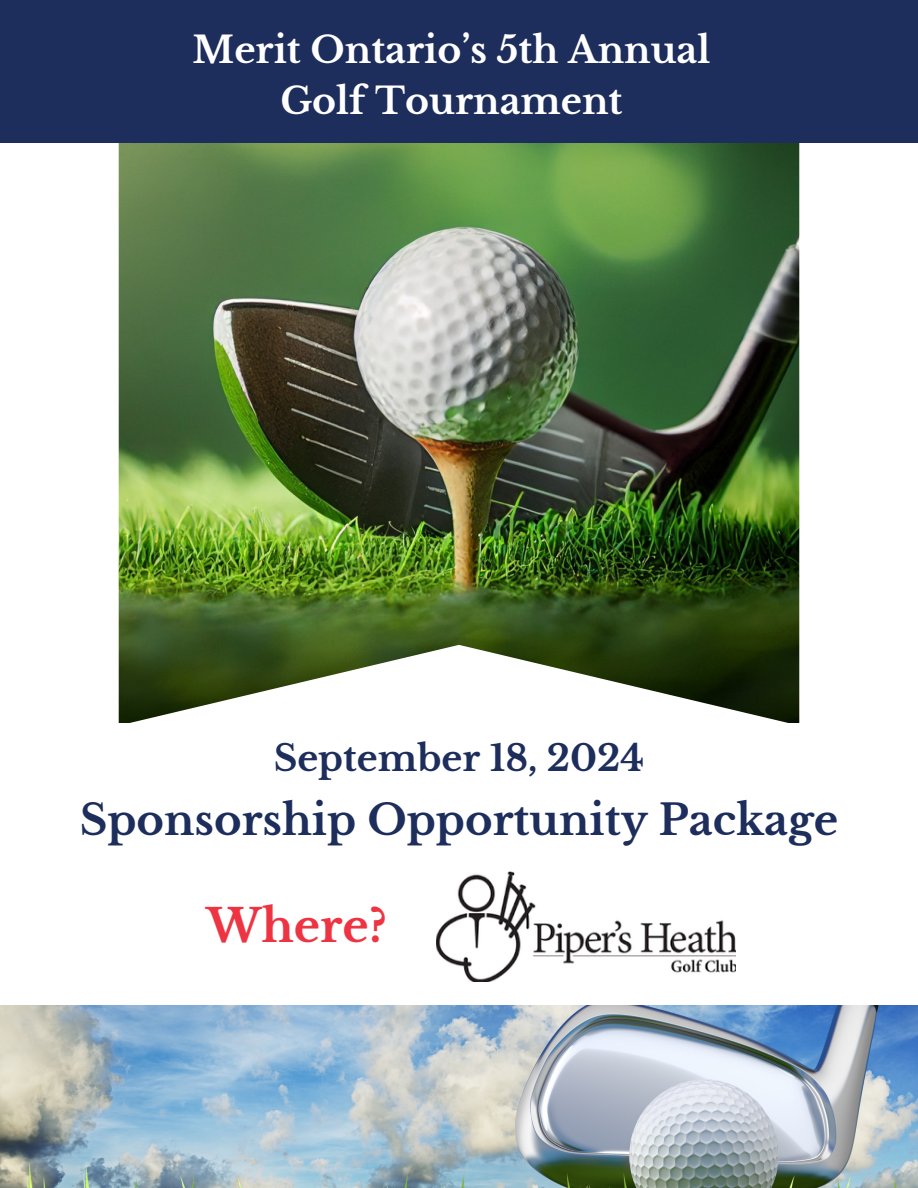
<style>
.page{position:relative;width:918px;height:1188px;background:#fff}
.page>*{position:absolute;margin:0;border:0;box-sizing:border-box;transform-origin:0 0}
.t1{font:700 45px "Libre Baskerville";color:#ee3342}
.t2{font:700 41.85px "Libre Baskerville";color:#1d2d5c}
.t3{font:700 36.45px "Libre Baskerville";color:#fff}
.t4{font:700 35.85px "Libre Baskerville";color:#1d2d5c}
</style>
<div class="page">
<img style="left:0;top:1006px;width:918px;height:181px">
<img style="left:436px;top:872px;width:300px;height:110px">
<img style="left:119px;top:143px;width:680px;height:579px">
<div style="left:0;top:0;width:918px;height:143px;background:#1d2d5c"></div>
<h1 class="t3" style="left:193px;top:28px;width:519px">Merit Ontario’s 5th Annual</h1>
<h1 class="t3" style="left:280px;top:79px;width:344px">Golf Tournament</h1>
<p class="t4" style="left:274px;top:736px;width:372px">September 18, 2024</p>
<p class="t2" style="left:80px;top:795px;width:760px">Sponsorship Opportunity Package</p>
<p class="t1" style="left:207px;top:898px;width:182px">Where?</p>
</div>
